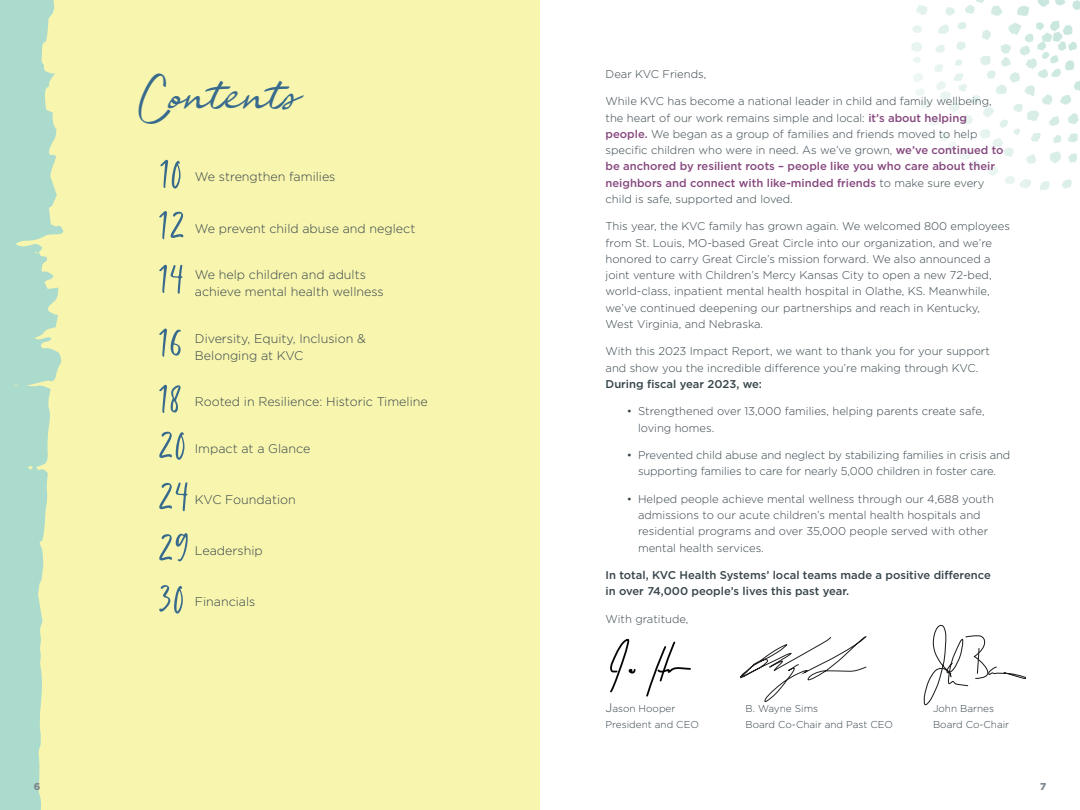
<style>
.page{position:relative;width:1080px;height:810px;background:#fff}
.page>*{position:absolute;margin:0;border:0;box-sizing:border-box;transform-origin:0 0}
.t1{font:62.5px "Friday Vibes";color:#376a8d}
.t2{font:42.5px "Jelytta";color:#376a8d}
.t3{font:300 12.5px/17.5px "Gotham";color:#354349}
.Letter_Intro{font:300 11.25px/16.2px "Gotham";color:#354349}
.Letter_Intro-2{font:500 11.25px/16.2px "Gotham";color:#354349}
.t4{font:300 10px "Gotham";color:#354349}
.t5{font:900 10px "Gotham";color:#818a90}
.s1{font-weight:500;color:#86477e}
.s2{font-weight:500}
.s3{font-size:12.5px}
</style>
<div class="page">
<div style="left:0;top:0;width:540px;height:810px;background:#f7f5ae"></div>
<svg style="left:0;top:0;width:63px;height:810px;fill:#aadbcd"></svg>
<svg style="left:911px;top:0;width:169px;height:190px"></svg>
<svg style="left:924px;top:625px;width:102px;height:80px"></svg>
<svg style="left:740px;top:636px;width:126px;height:66px"></svg>
<svg style="left:646px;top:641px;width:45px;height:56px"></svg>
<svg style="left:610px;top:639px;width:26px;height:54px"></svg>
<p class="t2" style="left:138px;top:71px;width:164px">Contents</p>
<p class="t1" style="left:159px;top:132px;width:25px">10</p>
<p class="t1" style="left:157px;top:184px;width:29px">12</p>
<p class="t3" style="left:195px;top:168px;width:142px">We strengthen families</p>
<p class="t3" style="left:195px;top:219px;width:222px">We prevent child abuse and neglect</p>
<p class="t1" style="left:157px;top:237px;width:28px">14</p>
<p class="t3" style="left:195px;top:265px;width:190px">We help children and adults achieve mental health wellness</p>
<p class="t1" style="left:157px;top:301px;width:27px">16</p>
<p class="t3" style="left:195px;top:329px;width:172px">Diversity, Equity, Inclusion &amp;<br>Belonging at KVC</p>
<p class="t1" style="left:157px;top:357px;width:27px">18</p>
<p class="t3" style="left:195px;top:393px;width:234px">Rooted in Resilience: Historic Timeline</p>
<p class="t1" style="left:157px;top:404px;width:30px">20</p>
<p class="t3" style="left:195px;top:439px;width:117px">Impact at a Glance</p>
<p class="t1" style="left:157px;top:455px;width:33px">24</p>
<p class="t3" style="left:195px;top:490px;width:102px">KVC Foundation</p>
<p class="t1" style="left:157px;top:506px;width:34px">29</p>
<p class="t3" style="left:195px;top:542px;width:69px">Leadership</p>
<p class="t1" style="left:157px;top:557px;width:29px">30</p>
<p class="t3" style="left:195px;top:593px;width:62px">Financials</p>
<p class="Letter_Intro" style="left:606px;top:66px;width:102px">Dear KVC Friends,</p>
<p class="Letter_Intro" style="left:606px;top:93px;width:400px">While KVC has become a national leader in child and family wellbeing, the heart of our work remains simple and local: <span class="s1">it’s about helping people.</span> We began as a group of families and friends moved to help specific children who were in need. As we’ve grown, <span class="s1">we’ve continued to be anchored by resilient roots – people like you who care about their neighbors and connect with like-minded friends</span> to make sure every child is safe, supported and loved.</p>
<p class="Letter_Intro" style="left:606px;top:218px;width:406px">This year, the KVC family has grown again. We welcomed 800 employees from St. Louis, MO-based Great Circle into our organization, and we’re honored to carry Great Circle’s mission forward. We also announced a joint venture with Children’s Mercy Kansas City to open a new 72-bed, world-class, inpatient mental health hospital in Olathe, KS. Meanwhile, we’ve continued deepening our partnerships and reach in Kentucky, West Virginia, and Nebraska.</p>
<p class="Letter_Intro" style="left:606px;top:343px;width:386px">With this 2023 Impact Report, we want to thank you for your support and show you the incredible difference you’re making through KVC.<br><span class="s2">During fiscal year 2023, we:</span></p>
<p class="Letter_Intro" style="left:638px;top:403px;width:348px;text-indent:-11px">• Strengthened over 13,000 families, helping parents create safe, loving homes.</p>
<p class="Letter_Intro" style="left:627px;top:447px;width:385px;text-align:center">• Prevented child abuse and neglect by stabilizing families in crisis and supporting families to care for nearly 5,000 children in foster care.</p>
<p class="Letter_Intro" style="left:638px;top:491px;width:357px;text-indent:-11px">• Helped people achieve mental wellness through our 4,688 youth admissions to our acute children’s mental health hospitals and residential programs and over 35,000 people served with other mental health services.</p>
<p class="Letter_Intro-2" style="left:606px;top:567px;width:387px">In total, KVC Health Systems’ local teams made a positive difference in over 74,000 people’s lives this past year.</p>
<p class="Letter_Intro" style="left:606px;top:611px;width:85px">With gratitude,</p>
<p class="t4" style="left:606px;top:702px;width:71px"><span class="s3">J</span>ason Hooper</p>
<p class="t4" style="left:746px;top:702px;width:74px">B. Wayne Sims</p>
<p class="t4" style="left:933px;top:702px;width:63px">John Barnes</p>
<p class="t4" style="left:606px;top:718px;width:95px">President and CEO</p>
<p class="t4" style="left:746px;top:718px;width:149px">Board Co-Chair and Past CEO</p>
<p class="t4" style="left:933px;top:718px;width:78px">Board Co-Chair</p>
<p class="t5" style="left:34px;top:779px;width:8px">6</p>
<p class="t5" style="left:1040px;top:779px;width:8px">7</p>
</div>
